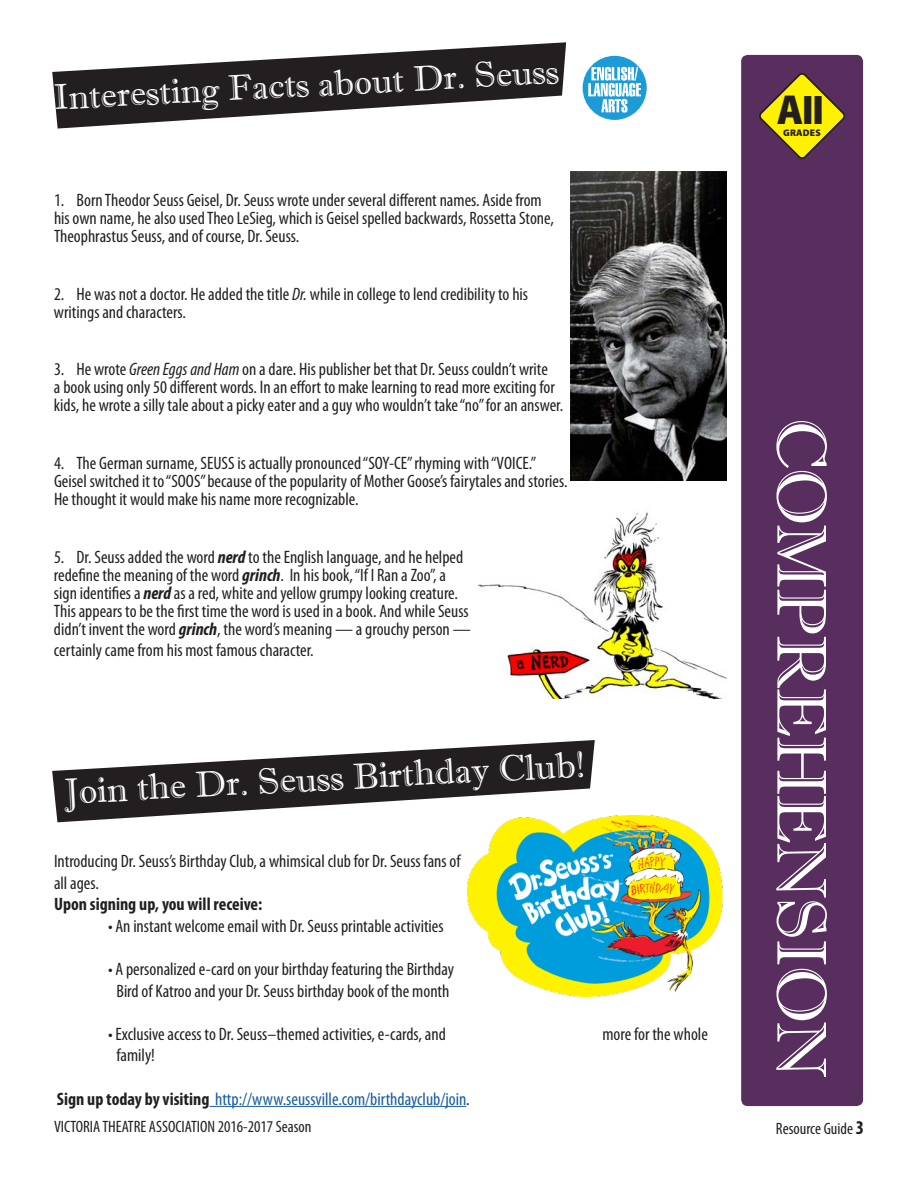
<style>
.page{position:relative;width:918px;height:1188px;background:#fff}
.page>*{position:absolute;margin:0;border:0;box-sizing:border-box;transform-origin:0 0}
.t1{font:70.5px "Imprint MT Shadow";letter-spacing:-.02em;color:#fff}
.t2{font:900 39.45px "Myriad Pro";color:#231f20}
.t3{font:36.45px "Imprint MT Shadow";color:#fff}
.t4{font:35.7px "Imprint MT Shadow";color:#fff}
.t5{font:condensed 18px/18px "Myriad Pro";color:#231f20}
.t6{font:condensed 18px "Myriad Pro";color:#175d9e}
.t7{font:700 condensed 18px "Myriad Pro";color:#231f20}
.t8{font:condensed 16.5px "Myriad Pro";color:#231f20}
.t9{font:900 9.6px "Myriad Pro";letter-spacing:.02em;color:#231f20}
.s1{font-style:italic}
.s2{font-weight:700;font-style:italic}
.s3{font-weight:700;color:#231f20}
.s4{color:#231f20}
.s5{font-size:42.15px}
.s6{font-weight:700;font-size:19.5px}
</style>
<div class="page">
<svg style="left:52px;top:42px;width:514px;height:87px;fill:#231f20"></svg>
<div style="left:740px;top:54px;width:124px;height:1053px;background:#582e5e;border-radius:8px"></div>
<div style="left:739px;top:53px;width:126px;height:1055px;border:2px solid #fff;border-radius:8px"></div>
<svg style="left:759px;top:73px;width:86px;height:86px"></svg>
<img style="left:570px;top:172px;width:157px;height:309px">
<img style="left:479px;top:512px;width:248px;height:187px">
<svg style="left:52px;top:740px;width:543px;height:82px;fill:#231f20"></svg>
<img style="left:467px;top:816px;width:255px;height:180px">
<hr style="left:209px;top:1106px;width:257px;height:1px;background:#175d9e">
<svg style="left:582px;top:55px;width:66px;height:66px"></svg>
<div style="left:581px;top:54px;width:68px;height:68px;border:2px solid #fff;border-radius:50%"></div>
<svg style="left:588px;top:67px;width:53px;height:46px"></svg>
<p class="t4" style="left:53px;top:76px;width:507px;rotate:-3deg">Interesting Facts about Dr. Seuss</p>
<p class="t5" style="left:54px;top:191px;width:502px">1. Born Theodor Seuss Geisel, Dr. Seuss wrote under several different names. Aside from his own name, he also used Theo LeSieg, which is Geisel spelled backwards, Rossetta Stone,<br>Theophrastus Seuss, and of course, Dr. Seuss.</p>
<p class="t5" style="left:54px;top:285px;width:476px">2. He was not a doctor. He added the title <span class="s1">Dr.</span> while in college to lend credibility to his writings and characters.</p>
<p class="t5" style="left:54px;top:360px;width:511px">3. He wrote <span class="s1">Green Eggs and Ham</span> on a dare. His publisher bet that Dr. Seuss couldn’t write<br>a book using only 50 different words. In an effort to make learning to read more exciting for kids, he wrote a silly tale about a picky eater and a guy who wouldn’t take “no” for an answer.</p>
<p class="t5" style="left:54px;top:454px;width:515px">4. The German surname, SEUSS is actually pronounced “SOY-CE” rhyming with “VOICE.”<br>Geisel switched it to “SOOS” because of the popularity of Mother Goose’s fairytales and stories.<br>He thought it would make his name more recognizable.</p>
<p class="t5" style="left:54px;top:548px;width:418px">5. Dr. Seuss added the word <span class="s2">nerd</span> to the English language, and he helped redefine the meaning of the word <span class="s2">grinch</span>. In his book, “If I Ran a Zoo”, a sign identifies a <span class="s2">nerd</span> as a red, white and yellow grumpy looking creature.<br>This appears to be the first time the word is used in a book. And while Seuss didn’t invent the word <span class="s2">grinch</span>, the word’s meaning — a grouchy person —</p>
<p class="t5" style="left:54px;top:641px;width:261px">certainly came from his most famous character.</p>
<p class="t3" style="left:62px;top:770px;width:523px;rotate:-3deg">Join the Dr. Seuss Birthday Club!</p>
<p class="t5" style="left:54px;top:850px;width:408px;line-height:21.6px">Introducing Dr. Seuss’s Birthday Club, a whimsical club for Dr. Seuss fans of all ages.</p>
<p class="t7" style="left:54px;top:893px;width:210px">Upon signing up, you will receive:</p>
<p class="t5" style="left:108px;top:917px;width:337px">• An instant welcome email with Dr. Seuss printable activities</p>
<p class="t5" style="left:108px;top:958px;width:348px;line-height:21.6px;text-align:center">• A personalized e-card on your birthday featuring the Birthday<br>Bird of Katroo and your Dr. Seuss birthday book of the month</p>
<p class="t5" style="left:108px;top:1025px;width:339px">• Exclusive access to Dr. Seuss–themed activities, e-cards, and</p>
<p class="t5" style="left:602px;top:1025px;width:107px">more for the whole</p>
<p class="t5" style="left:116px;top:1046px;width:40px">family!</p>
<p class="t6" style="left:57px;top:1088px;width:414px"><span class="s3">Sign up today by visiting</span> http://www.seussville.com/birthdayclub/join<span class="s4">.</span></p>
<p class="t2" style="left:777px;top:85px;width:49px"><span class="s5">A</span>ll</p>
<p class="t9" style="left:783px;top:126px;width:39px">GRADES</p>
<p class="t1" style="left:843px;top:418px;width:662px;rotate:90deg">COMPREHENSION</p>
<p class="t8" style="left:54px;top:1116px;width:259px">VICTORIA THEATRE ASSOCIATION 2016-2017 Season</p>
<p class="t8" style="left:776px;top:1119px;width:90px">Resource Guide <span class="s6">3</span></p>
</div>
